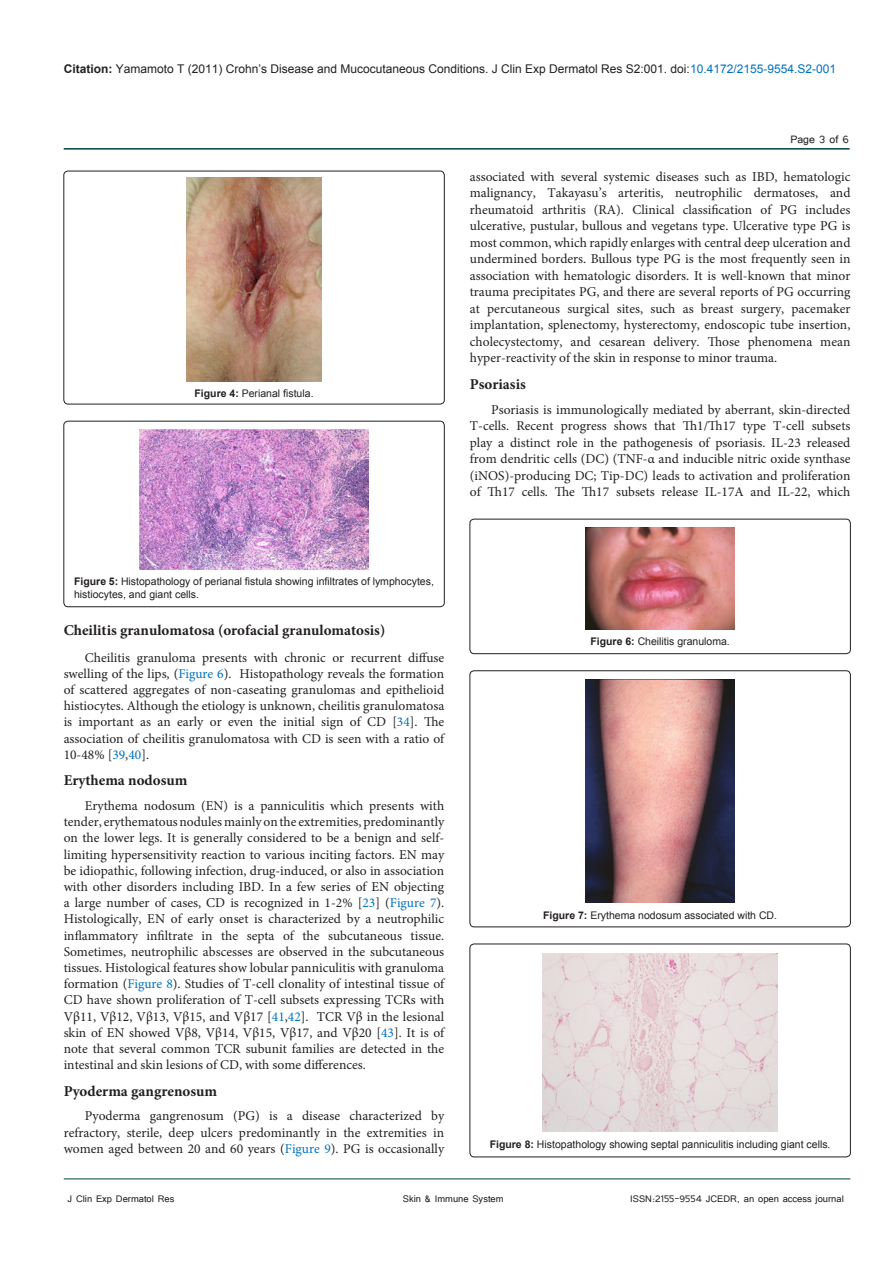
<style>
.page{position:relative;width:893px;height:1263px;background:#fff}
.page>*{position:absolute;margin:0;border:0;box-sizing:border-box;transform-origin:0 0}
.t1{font:700 15px "Minion Pro";color:#231f20}
.t2{font:13.5px/16.2px "Minion Pro";color:#231f20;text-align:justify}
.t3{font:13.5px "Tunga";color:#231f20}
.t4{font:12px "Arial";color:#231f20}
.t5{font:12px "Tunga";color:#231f20}
.t6{font:10.5px/12.6px "Arial";color:#231f20}
.s1{font-weight:700}
.s2{color:#0072bc}
</style>
<div class="page">
<hr style="left:64px;top:148px;width:786px;height:2px;background:#02433f">
<hr style="left:64px;top:1179px;width:786px;height:1px;background:#02433f">
<div style="left:64px;top:171px;width:380px;height:233px;border:1px solid #231f20;border-radius:4px"></div>
<img style="left:186px;top:178px;width:136px;height:203px">
<div style="left:64px;top:421px;width:380px;height:186px;border:1px solid #231f20;border-radius:4px"></div>
<img style="left:139px;top:430px;width:230px;height:139px">
<div style="left:470px;top:519px;width:380px;height:135px;border:1px solid #231f20;border-radius:4px"></div>
<img style="left:585px;top:527px;width:150px;height:102px">
<div style="left:470px;top:671px;width:380px;height:256px;border:1px solid #231f20;border-radius:4px"></div>
<img style="left:585px;top:679px;width:150px;height:223px">
<div style="left:470px;top:944px;width:380px;height:213px;border:1px solid #231f20;border-radius:4px"></div>
<img style="left:543px;top:953px;width:235px;height:178px">
<p class="t4" style="left:64px;top:60px;width:774px"><span class="s1">Citation:</span> Yamamoto T (2011) Crohn’s Disease and Mucocutaneous Conditions. J Clin Exp Dermatol Res S2:001. doi:<span class="s2">10.4172/2155-9554.S2-001</span></p>
<p class="t6" style="left:195px;top:387px;width:121px"><span class="s1">Figure 4:</span> Perianal fistula.</p>
<p class="t3" style="left:790px;top:131px;width:60px">Page 3 of 6</p>
<p class="t2" style="left:470px;top:168px;width:382px">associated with several systemic diseases such as IBD, hematologic malignancy, Takayasu’s arteritis, neutrophilic dermatoses, and rheumatoid arthritis (RA). Clinical classification of PG includes ulcerative, pustular, bullous and vegetans type. Ulcerative type PG is most common, which rapidly enlarges with central deep ulceration and undermined borders. Bullous type PG is the most frequently seen in association with hematologic disorders. It is well-known that minor trauma precipitates PG, and there are several reports of PG occurring at percutaneous surgical sites, such as breast surgery, pacemaker implantation, splenectomy, hysterectomy, endoscopic tube insertion, cholecystectomy, and cesarean delivery. Those phenomena mean hyper-reactivity of the skin in response to minor trauma.</p>
<p class="t1" style="left:470px;top:373px;width:57px">Psoriasis</p>
<p class="t2" style="left:470px;top:401px;width:382px;text-indent:21px">Psoriasis is immunologically mediated by aberrant, skin-directed T-cells. Recent progress shows that Th1/Th17 type T-cell subsets play a distinct role in the pathogenesis of psoriasis. IL-23 released from dendritic cells (DC) (TNF-α and inducible nitric oxide synthase (iNOS)-producing DC; Tip-DC) leads to activation and proliferation of Th17 cells. The Th17 subsets release IL-17A and IL-22, which</p>
<p class="t6" style="left:74px;top:575px;width:361px"><span class="s1">Figure 5:</span> Histopathology of perianal fistula showing infiltrates of lymphocytes, histiocytes, and giant cells.</p>
<p class="t1" style="left:64px;top:619px;width:323px">Cheilitis granulomatosa (orofacial granulomatosis)</p>
<p class="t2" style="left:64px;top:649px;width:382px;text-indent:21px">Cheilitis granuloma presents with chronic or recurrent diffuse swelling of the lips, (<span class="s2">Figure 6</span>). Histopathology reveals the formation of scattered aggregates of non-caseating granulomas and epithelioid histiocytes. Although the etiology is unknown, cheilitis granulomatosa is important as an early or even the initial sign of CD [<span class="s2">34</span>]. The association of cheilitis granulomatosa with CD is seen with a ratio of 10-48% [<span class="s2">39</span>,<span class="s2">40</span>].</p>
<p class="t1" style="left:64px;top:770px;width:125px">Erythema nodosum</p>
<p class="t2" style="left:64px;top:798px;width:382px;text-indent:21px">Erythema nodosum (EN) is a panniculitis which presents with tender, erythematous nodules mainly on the extremities, predominantly on the lower legs. It is generally considered to be a benign and self&shy;limiting hypersensitivity reaction to various inciting factors. EN may be idiopathic, following infection, drug-induced, or also in association with other disorders including IBD. In a few series of EN objecting a large number of cases, CD is recognized in 1-2% [<span class="s2">23</span>] (<span class="s2">Figure 7</span>).<br>Histologically, EN of early onset is characterized by a neutrophilic inflammatory infiltrate in the septa of the subcutaneous tissue.<br>Sometimes, neutrophilic abscesses are observed in the subcutaneous tissues. Histological features show lobular panniculitis with granuloma formation (<span class="s2">Figure 8</span>). Studies of T-cell clonality of intestinal tissue of CD have shown proliferation of T-cell subsets expressing TCRs with Vβ11, Vβ12, Vβ13, Vβ15, and Vβ17 [<span class="s2">41</span>,<span class="s2">42</span>]. TCR Vβ in the lesional skin of EN showed Vβ8, Vβ14, Vβ15, Vβ17, and Vβ20 [<span class="s2">43</span>]. It is of note that several common TCR subunit families are detected in the intestinal and skin lesions of CD, with some differences.</p>
<p class="t1" style="left:64px;top:1080px;width:155px">Pyoderma gangrenosum</p>
<p class="t2" style="left:64px;top:1108px;width:382px;text-indent:21px">Pyoderma gangrenosum (PG) is a disease characterized by refractory, sterile, deep ulcers predominantly in the extremities in women aged between 20 and 60 years (<span class="s2">Figure 9</span>). PG is occasionally</p>
<p class="t6" style="left:590px;top:636px;width:141px"><span class="s1">Figure 6:</span> Cheilitis granuloma.</p>
<p class="t6" style="left:543px;top:909px;width:235px"><span class="s1">Figure 7:</span> Erythema nodosum associated with CD.</p>
<p class="t6" style="left:490px;top:1138px;width:342px"><span class="s1">Figure 8:</span> Histopathology showing septal panniculitis including giant cells.</p>
<p class="t5" style="left:68px;top:1190px;width:108px">J Clin Exp Dermatol Res</p>
<p class="t5" style="left:403px;top:1190px;width:102px">Skin &amp; Immune System</p>
<p class="t5" style="left:630px;top:1190px;width:215px">ISSN:2155-9554 JCEDR, an open access journal</p>
</div>
